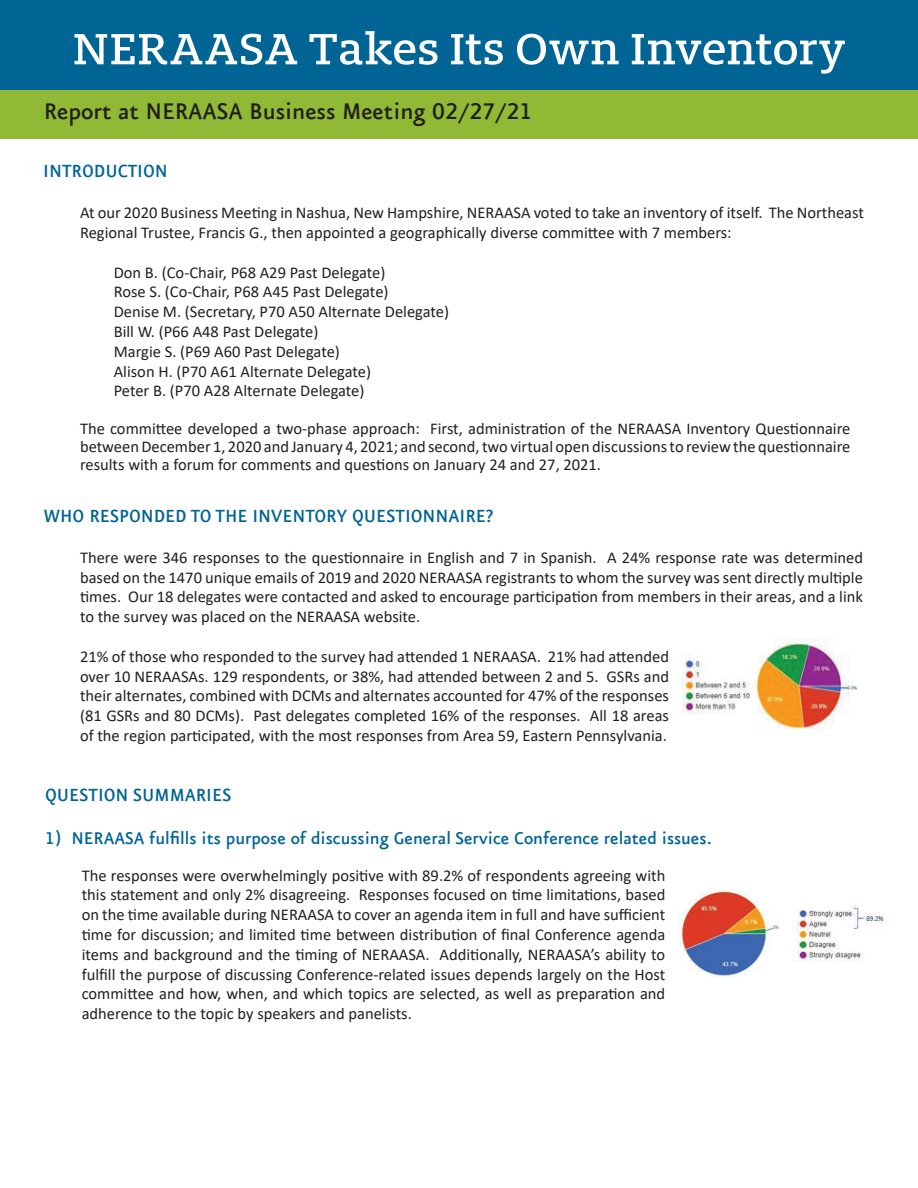
<style>
.page{position:relative;width:918px;height:1188px;background:#fff}
.page>*{position:absolute;margin:0;border:0;box-sizing:border-box;transform-origin:0 0}
.t1{font:500 48.45px "Milo Slab Pro";letter-spacing:.01em;color:#fff;scale:1.05 1}
.t2{font:500 27px "Eureka Sans";color:#231f20}
.t3{font:21px "Eureka Sans Medium Caps";color:#006494}
.t4{font:500 21px "Eureka Sans";color:#006494}
.t5{font:500 20.25px "Eureka Sans";color:#006494}
.t6{font:16.5px/19.8px "Calibri";color:#231f20;text-align:justify}
.s1{font-family:"Eureka Sans Medium Caps";font-weight:400}
</style>
<div class="page">
<div style="left:0;top:0;width:918px;height:93px;background:#006494"></div>
<div style="left:0;top:91px;width:918px;height:48px;background:#90ba35"></div>
<img style="left:679px;top:890px;width:206px;height:86px">
<img style="left:683px;top:638px;width:175px;height:91px">
<h1 class="t1" style="left:73px;top:19px;width:737px">NERAASA Takes Its Own Inventory</h1>
<h2 class="t2" style="left:44px;top:97px;width:490px">Report at NERAASA Business Meeting <span class="s1">02/27/21</span></h2>
<p class="t3" style="left:43px;top:160px;width:126px">INTRODUCTION</p>
<p class="t6" style="left:80px;top:202px;width:785px">At our 2020 Business Meeting in Nashua, New Hampshire, NERAASA voted to take an inventory of itself. The Northeast<br>Regional Trustee, Francis G., then appointed a geographically diverse committee with 7 members:</p>
<p class="t6" style="left:114px;top:262px;width:337px;text-align:left">Don B. (Co-Chair, P68 A29 Past Delegate)<br>Rose S. (Co-Chair, P68 A45 Past Delegate)<br>Denise M. (Secretary, P70 A50 Alternate Delegate)<br>Bill W. (P66 A48 Past Delegate)<br>Margie S. (P69 A60 Past Delegate)<br>Alison H. (P70 A61 Alternate Delegate)<br>Peter B. (P70 A28 Alternate Delegate)</p>
<p class="t6" style="left:80px;top:419px;width:772px;line-height:18px">The committee developed a two-phase approach: First, administration of the NERAASA Inventory Questionnaire between December 1, 2020 and January 4, 2021; and second, two virtual open discussions to review the questionnaire results with a forum for comments and questions on January 24 and 27, 2021.</p>
<p class="t3" style="left:44px;top:506px;width:451px">WHO RESPONDED TO THE INVENTORY QUESTIONNAIRE?</p>
<p class="t6" style="left:80px;top:547px;width:785px">There were 346 responses to the questionnaire in English and 7 in Spanish. A 24% response rate was determined based on the 1470 unique emails of 2019 and 2020 NERAASA registrants to whom the survey was sent directly multiple times. Our 18 delegates were contacted and asked to encourage participation from members in their areas, and a link to the survey was placed on the NERAASA website.</p>
<p class="t6" style="left:80px;top:646px;width:591px">21% of those who responded to the survey had attended 1 NERAASA. 21% had attended over 10 NERAASAs. 129 respondents, or 38%, had attended between 2 and 5. GSRs and their alternates, combined with DCMs and alternates accounted for 47% of the responses (81 GSRs and 80 DCMs). Past delegates completed 16% of the responses. All 18 areas of the region participated, with the most responses from Area 59, Eastern Pennsylvania.</p>
<p class="t4" style="left:45px;top:784px;width:188px">QUESTION SUMMARIES</p>
<p class="t5" style="left:45px;top:828px;width:668px"><span class="s1">1</span>) NERAASA fulfills its purpose of discussing General Service Conference related issues.</p>
<p class="t6" style="left:82px;top:865px;width:585px">The responses were overwhelmingly positive with 89.2% of respondents agreeing with this statement and only 2% disagreeing. Responses focused on time limitations, based on the time available during NERAASA to cover an agenda item in full and have sufficient time for discussion; and limited time between distribution of final Conference agenda items and background and the timing of NERAASA. Additionally, NERAASA’s ability to fulfill the purpose of discussing Conference-related issues depends largely on the Host committee and how, when, and which topics are selected, as well as preparation and adherence to the topic by speakers and panelists.</p>
</div>
